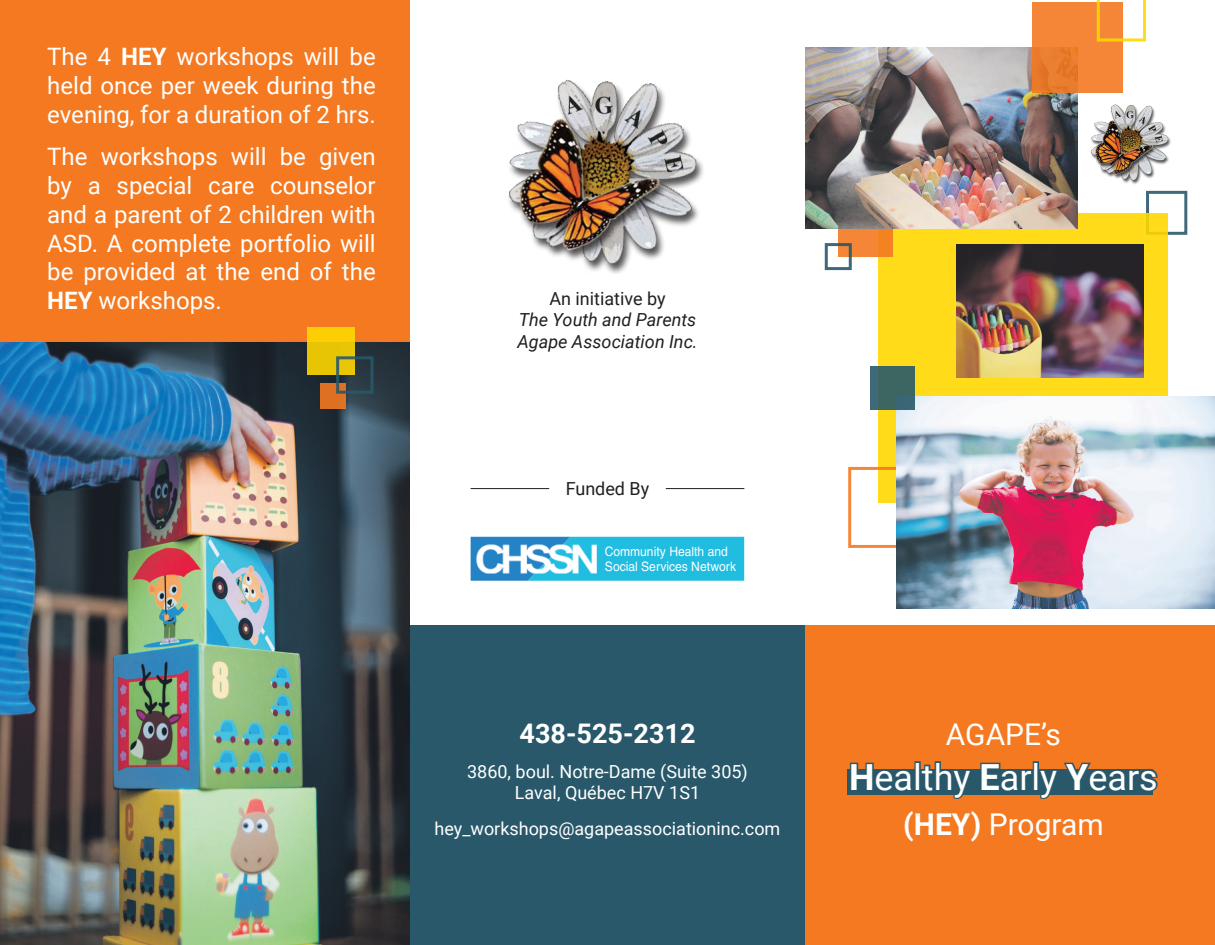
<style>
.page{position:relative;width:1215px;height:945px;background:#fff}
.page>*{position:absolute;margin:0;border:0;box-sizing:border-box;transform-origin:0 0}
.t1{font:36px "Roboto";color:#fff}
.t2{font:30px "Roboto";color:#fff}
.t3{font:700 27px "Roboto";color:#fff}
.t4{font:24px/28.8px "Roboto";color:#fff;text-align:justify}
.t5{font:18px/21.6px "Roboto";color:#fff;text-align:center}
.t6{font:italic 18px/21.6px "Roboto";color:#231f20}
.t7{font:18px "Roboto";color:#231f20}
.t8{font:13.05px/15.6px "Helvetica LT Std";color:#fff;scale:.93 1}
.s1{font-weight:700}
</style>
<div class="page">
<div style="left:1146px;top:191px;width:41px;height:44px;border:3px solid #28586a"></div>
<div style="left:878px;top:213px;width:290px;height:289px;background:#ffdb1a"></div>
<div style="left:410px;top:626px;width:396px;height:319px;background:#28586a"></div>
<div style="left:0;top:0;width:410px;height:343px;background:#f47921"></div>
<img style="left:509px;top:79px;width:194px;height:195px">
<div style="left:848px;top:467px;width:79px;height:81px;border:3px solid #f47921"></div>
<img style="left:896px;top:396px;width:319px;height:213px">
<img style="left:0;top:343px;width:410px;height:602px">
<div style="left:806px;top:626px;width:409px;height:319px;background:#f47921"></div>
<div style="left:320px;top:383px;width:26px;height:26px;background:#de7022"></div>
<svg style="left:838px;top:228px;width:55px;height:29px"></svg>
<div style="left:307px;top:327px;width:48px;height:48px;background:linear-gradient(to bottom,#fcce04,#e1c306)"></div>
<img style="left:956px;top:245px;width:188px;height:132px">
<div style="left:336px;top:356px;width:38px;height:38px;border:3px solid #28586a"></div>
<svg style="left:870px;top:366px;width:45px;height:43px;background:#3c6568"></svg>
<div style="left:825px;top:243px;width:27px;height:27px;border:3px solid #28586a"></div>
<svg style="left:471px;top:537px;width:273px;height:44px;background:#22b6de"></svg>
<img style="left:474px;top:542px;width:125px;height:33px">
<hr style="left:471px;top:488px;width:78px;height:1px;background:#231f20">
<hr style="left:666px;top:488px;width:78px;height:1px;background:#231f20">
<svg style="left:848px;top:761px;width:310px;height:38px"></svg>
<img style="left:806px;top:47px;width:271px;height:181px">
<svg style="left:1032px;top:2px;width:91px;height:91px;background:#f18233"></svg>
<svg style="left:1097px;top:0;width:49px;height:41px"></svg>
<img style="left:1091px;top:104px;width:80px;height:80px">
<p class="t4" style="left:47px;top:41px;width:330px">The 4 <span class="s1">HEY</span> workshops will be held once per week during the evening, for a duration of 2 hrs.</p>
<p class="t4" style="left:47px;top:141px;width:330px">The workshops will be given by a special care counselor and a parent of 2 children with ASD. A complete portfolio will be provided at the end of the <span class="s1">HEY</span> workshops.</p>
<p class="t7" style="left:549px;top:286px;width:118px">An initiative by</p>
<p class="t6" style="left:517px;top:309px;width:182px">The Youth and Parents<br>Agape Association Inc.</p>
<p class="t7" style="left:566px;top:476px;width:85px">Funded By</p>
<p class="t8" style="left:605px;top:543px;width:143px">Community Health and<br>Social Services Network</p>
<p class="t3" style="left:520px;top:714px;width:177px">438-525-2312</p>
<p class="t5" style="left:467px;top:760px;width:282px">3860, boul. Notre-Dame (Suite 305)<br>Laval, Québec H7V 1S1</p>
<p class="t5" style="left:435px;top:817px;width:347px">hey_workshops@agapeassociationinc.com</p>
<p class="t2" style="left:946px;top:713px;width:117px">AGAPE’s</p>
<h1 class="t1" style="left:849px;top:752px;width:310px"><span class="s1">H</span>ealthy <span class="s1">E</span>arly <span class="s1">Y</span>ears</h1>
<p class="t2" style="left:903px;top:803px;width:202px"><span class="s1">(HEY)</span> Program</p>
</div>
